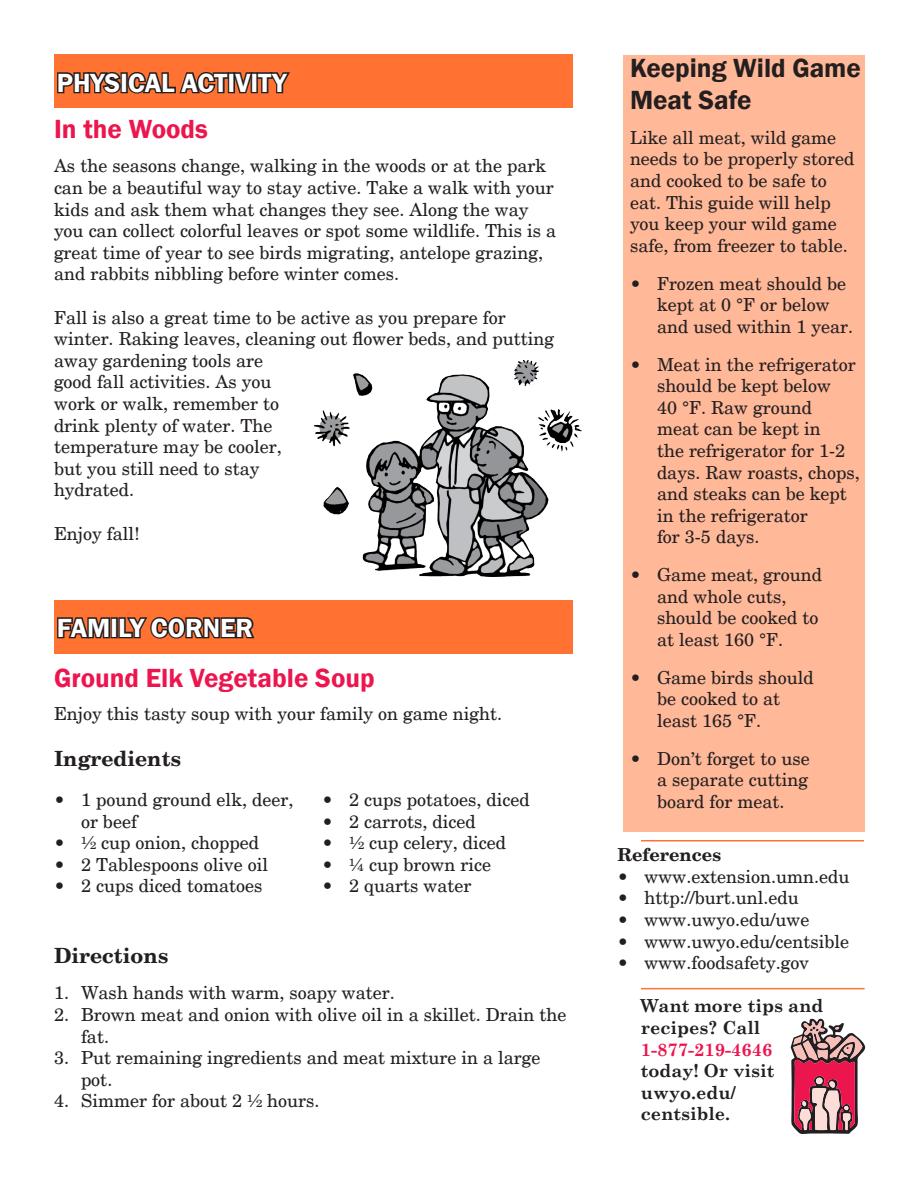
<style>
.page{position:relative;width:918px;height:1188px;background:#fff}
.page>*{position:absolute;margin:0;border:0;box-sizing:border-box;transform-origin:0 0}
.Article_Title{font:600 27px "Franklin Gothic";color:#ed154e}
.Article_Title-2{font:600 27px "Franklin Gothic";color:#fff}
.t1{font:600 27px/32.4px "Franklin Gothic";color:#231f20}
.t2{font:700 21px "New Century Schlbk";color:#231f20}
.Sidebar_Body_Copy{font:18px/21.6px "New Century Schlbk";color:#231f20}
.Sidebar_Body_Copy-2{font:700 18px/21.6px "Century Schoolbook";color:#231f20}
.t3{font:700 18px "New Century Schlbk";color:#231f20}
.s1{color:#ed154e}
</style>
<div class="page">
<div style="left:623px;top:55px;width:242px;height:777px;background:#ffb898"></div>
<div style="left:54px;top:54px;width:518px;height:54px;background:#ff7231"></div>
<svg style="left:57px;top:72px;width:233px;height:22px"></svg>
<div style="left:54px;top:601px;width:518px;height:53px;background:#ff7231"></div>
<svg style="left:57px;top:617px;width:198px;height:22px;background:#663825"></svg>
<hr style="left:641px;top:840px;width:223px;height:2px;background:#ff7231">
<hr style="left:641px;top:988px;width:224px;height:1px;background:#ff7231">
<svg style="left:791px;top:1019px;width:74px;height:115px"></svg>
<img style="left:314px;top:361px;width:268px;height:215px">
<p class="Article_Title-2" style="left:57px;top:66px;width:231px">PHYSICAL ACTIVITY</p>
<p class="Article_Title" style="left:54px;top:112px;width:155px">In the Woods</p>
<p class="Sidebar_Body_Copy" style="left:54px;top:155px;width:504px">As the seasons change, walking in the woods or at the park can be a beautiful way to stay active. Take a walk with your kids and ask them what changes they see. Along the way you can collect colorful leaves or spot some wildlife. This is a great time of year to see birds migrating, antelope grazing, and rabbits nibbling before winter comes.</p>
<p class="Sidebar_Body_Copy" style="left:54px;top:307px;width:502px">Fall is also a great time to be active as you prepare for winter. Raking leaves, cleaning out flower beds, and putting away gardening tools are<br>good fall activities. As you<br>work or walk, remember to<br>drink plenty of water. The<br>temperature may be cooler,<br>but you still need to stay<br>hydrated.</p>
<p class="Sidebar_Body_Copy" style="left:54px;top:523px;width:87px">Enjoy fall!</p>
<p class="Article_Title-2" style="left:57px;top:611px;width:198px">FAMILY CORNER</p>
<p class="Article_Title" style="left:54px;top:661px;width:322px">Ground Elk Vegetable Soup</p>
<p class="Sidebar_Body_Copy" style="left:54px;top:703px;width:450px">Enjoy this tasty soup with your family on game night.</p>
<p class="t2" style="left:54px;top:745px;width:129px">Ingredients</p>
<p class="Sidebar_Body_Copy" style="left:81px;top:789px;width:214px;text-indent:-27px">• 1 pound ground elk, deer, or beef</p>
<p class="Sidebar_Body_Copy" style="left:54px;top:832px;width:207px">• ½ cup onion, chopped</p>
<p class="Sidebar_Body_Copy" style="left:54px;top:854px;width:216px">• 2 Tablespoons olive oil</p>
<p class="Sidebar_Body_Copy" style="left:54px;top:875px;width:210px">• 2 cups diced tomatoes</p>
<p class="t2" style="left:54px;top:942px;width:116px">Directions</p>
<p class="Sidebar_Body_Copy" style="left:322px;top:789px;width:209px">• 2 cups potatoes, diced</p>
<p class="Sidebar_Body_Copy" style="left:322px;top:811px;width:155px">• 2 carrots, diced</p>
<p class="Sidebar_Body_Copy" style="left:322px;top:832px;width:185px">• ½ cup celery, diced</p>
<p class="Sidebar_Body_Copy" style="left:322px;top:854px;width:171px">• ¼ cup brown rice</p>
<p class="Sidebar_Body_Copy" style="left:322px;top:875px;width:151px">• 2 quarts water</p>
<p class="Sidebar_Body_Copy" style="left:54px;top:982px;width:342px">1. Wash hands with warm, soapy water.</p>
<p class="Sidebar_Body_Copy" style="left:81px;top:1004px;width:487px;text-indent:-27px">2. Brown meat and onion with olive oil in a skillet. Drain the fat.</p>
<p class="Sidebar_Body_Copy" style="left:81px;top:1047px;width:461px;text-indent:-27px">3. Put remaining ingredients and meat mixture in a large pot.</p>
<p class="Sidebar_Body_Copy" style="left:54px;top:1090px;width:267px">4. Simmer for about 2 ½ hours.</p>
<p class="t1" style="left:630px;top:52px;width:233px">Keeping Wild Game<br>Meat Safe</p>
<p class="Sidebar_Body_Copy" style="left:630px;top:127px;width:226px">Like all meat, wild game needs to be properly stored and cooked to be safe to eat. This guide will help you keep your wild game safe, from freezer to table.</p>
<p class="Sidebar_Body_Copy" style="left:657px;top:273px;width:198px;text-indent:-27px">• Frozen meat should be kept at 0 °F or below and used within 1 year.</p>
<p class="Sidebar_Body_Copy" style="left:657px;top:354px;width:204px;text-indent:-27px">• Meat in the refrigerator should be kept below<br>40 °F. Raw ground<br>meat can be kept in<br>the refrigerator for 1-2 days. Raw roasts, chops, and steaks can be kept in the refrigerator<br>for 3-5 days.</p>
<p class="Sidebar_Body_Copy" style="left:657px;top:564px;width:167px;text-indent:-27px">• Game meat, ground and whole cuts, should be cooked to at least 160 °F.</p>
<p class="Sidebar_Body_Copy" style="left:657px;top:667px;width:158px;text-indent:-27px">• Game birds should be cooked to at least 165 °F.</p>
<p class="Sidebar_Body_Copy" style="left:657px;top:748px;width:154px;text-align:justify;text-indent:-27px">• Don’t forget to use a separate cutting board for meat.</p>
<p class="t3" style="left:617px;top:843px;width:105px">References</p>
<p class="Sidebar_Body_Copy" style="left:617px;top:866px;width:234px">• www.extension.umn.edu</p>
<p class="Sidebar_Body_Copy" style="left:617px;top:887px;width:183px">• http://burt.unl.edu</p>
<p class="Sidebar_Body_Copy" style="left:617px;top:909px;width:194px">• www.uwyo.edu/uwe</p>
<p class="Sidebar_Body_Copy" style="left:617px;top:931px;width:233px">• www.uwyo.edu/centsible</p>
<p class="Sidebar_Body_Copy" style="left:617px;top:952px;width:193px">• www.foodsafety.gov</p>
<p class="Sidebar_Body_Copy-2" style="left:641px;top:994px;width:184px">Want more tips and recipes? Call<br><span class="s1">1-877-219-4646 </span>today! Or visit uwyo.edu/ centsible.</p>
</div>
